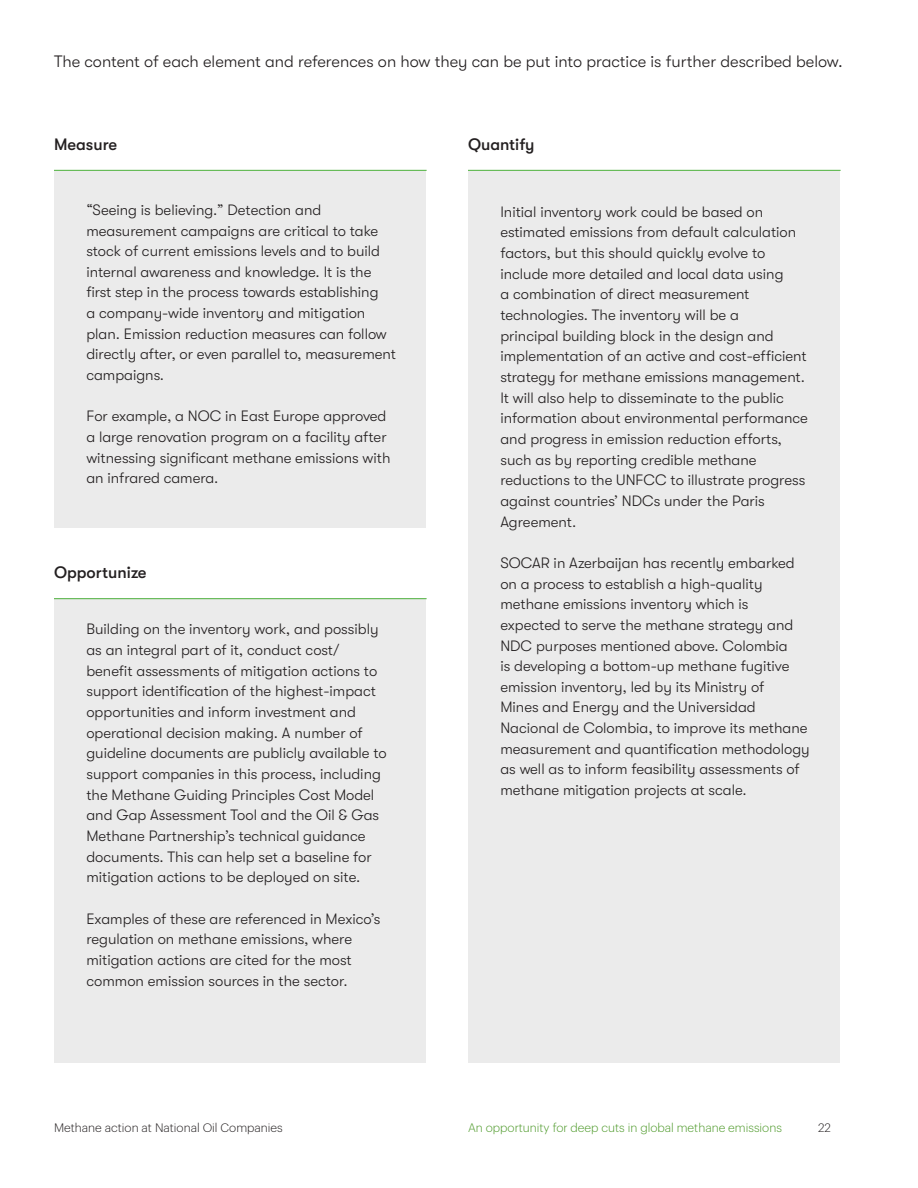
<style>
.page{position:relative;width:918px;height:1188px;background:#fff}
.page>*{position:absolute;margin:0;border:0;box-sizing:border-box;transform-origin:0 0}
.t1{font:300 16.5px "GT Walsheim";color:#231f20}
.t2{font:500 16.5px "GT Walsheim";color:#231f20}
.t3{font:300 15px/20.7px "GT Walsheim";color:#231f20}
.t4{font:300 12px "Graphik";color:#4d9929}
.t5{font:300 12px "Graphik";color:#231f20}
</style>
<div class="page">
<div style="left:54px;top:171px;width:371px;height:356px;background:#ebebeb"></div>
<div style="left:54px;top:599px;width:371px;height:464px;background:#ebebeb"></div>
<div style="left:468px;top:171px;width:372px;height:892px;background:#ebebeb"></div>
<hr style="left:468px;top:170px;width:373px;height:1px;background:#67bb59">
<hr style="left:54px;top:170px;width:373px;height:1px;background:#67bb59">
<hr style="left:54px;top:598px;width:373px;height:1px;background:#67bb59">
<p class="t1" style="left:54px;top:52px;width:790px">The content of each element and references on how they can be put into practice is further described below.</p>
<p class="t2" style="left:54px;top:135px;width:65px">Measure</p>
<p class="t3" style="left:86px;top:200px;width:311px">“Seeing is believing.” Detection and measurement campaigns are critical to take stock of current emissions levels and to build internal awareness and knowledge. It is the first step in the process towards establishing<br>a company-wide inventory and mitigation plan. Emission reduction measures can follow directly after, or even parallel to, measurement campaigns.</p>
<p class="t3" style="left:86px;top:406px;width:306px">For example, a NOC in East Europe approved a large renovation program on a facility after witnessing significant methane emissions with an infrared camera.</p>
<p class="t2" style="left:54px;top:563px;width:94px">Opportunize</p>
<p class="t3" style="left:86px;top:619px;width:302px">Building on the inventory work, and possibly as an integral part of it, conduct cost/ benefit assessments of mitigation actions to support identification of the highest-impact opportunities and inform investment and operational decision making. A number of guideline documents are publicly available to support companies in this process, including the Methane Guiding Principles Cost Model and Gap Assessment Tool and the Oil &amp; Gas Methane Partnership’s technical guidance documents. This can help set a baseline for mitigation actions to be deployed on site.</p>
<p class="t3" style="left:86px;top:908px;width:296px">Examples of these are referenced in Mexico’s regulation on methane emissions, where mitigation actions are cited for the most common emission sources in the sector.</p>
<p class="t2" style="left:468px;top:135px;width:68px">Quantify</p>
<p class="t3" style="left:500px;top:201px;width:309px">Initial inventory work could be based on estimated emissions from default calculation factors, but this should quickly evolve to include more detailed and local data using<br>a combination of direct measurement technologies. The inventory will be a<br>principal building block in the design and implementation of an active and cost-efficient strategy for methane emissions management.<br>It will also help to disseminate to the public information about environmental performance and progress in emission reduction efforts, such as by reporting credible methane reductions to the UNFCC to illustrate progress against countries’ NDCs under the Paris Agreement.</p>
<p class="t3" style="left:500px;top:553px;width:311px">SOCAR in Azerbaijan has recently embarked on a process to establish a high-quality methane emissions inventory which is expected to serve the methane strategy and NDC purposes mentioned above. Colombia<br>is developing a bottom-up methane fugitive emission inventory, led by its Ministry of<br>Mines and Energy and the Universidad Nacional de Colombia, to improve its methane measurement and quantification methodology as well as to inform feasibility assessments of methane mitigation projects at scale.</p>
<p class="t5" style="left:54px;top:1119px;width:230px">Methane action at National Oil Companies</p>
<p class="t4" style="left:468px;top:1119px;width:315px">An opportunity for deep cuts in global methane emissions</p>
<p class="t5" style="left:818px;top:1119px;width:14px">22</p>
</div>
